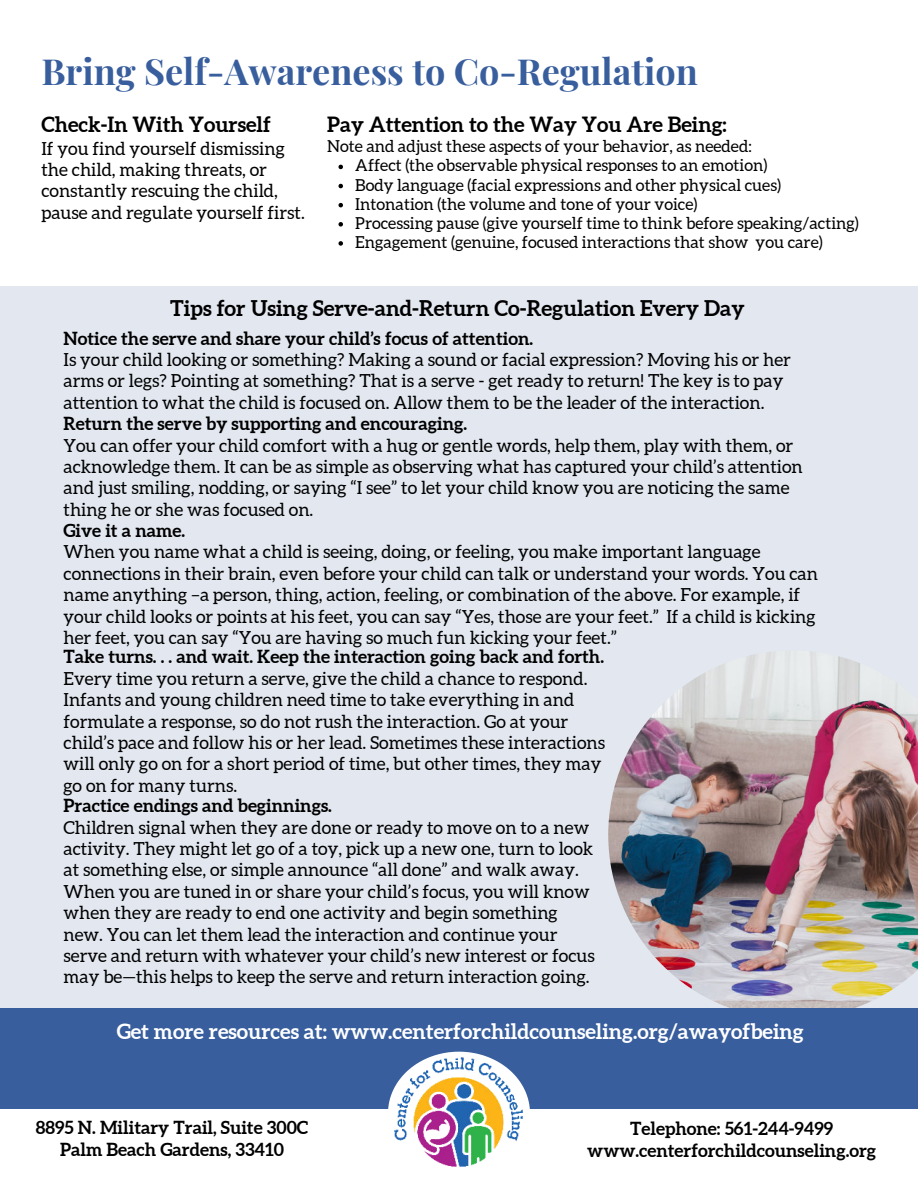
<style>
.page{position:relative;width:918px;height:1188px;background:#fff}
.page>*{position:absolute;margin:0;border:0;box-sizing:border-box;transform-origin:0 0}
.t1{font:700 36px "Playfair Display";color:#385e9d}
.t2{font:700 21.6px "Aleo";color:#000}
.t3{font:700 21px "Aleo";color:#fff}
.t4{font:700 21px "Aleo";color:#000}
.t5{font:18px/21.3px "Aleo";color:#000}
.t6{font:700 18px/21.3px "Aleo";color:#000;text-align:center}
.t7{font:16.5px/19.2px "Aleo";color:#000}
</style>
<div class="page">
<div style="left:0;top:287px;width:918px;height:746px;background:#e2e7f0"></div>
<img style="left:608px;top:651px;width:310px;height:358px">
<div style="left:0;top:1009px;width:918px;height:100px;background:#385e9d"></div>
<img style="left:388px;top:1051px;width:140px;height:116px">
<svg style="left:338px;top:165px;width:5px;height:4px"></svg>
<svg style="left:338px;top:184px;width:5px;height:4px"></svg>
<svg style="left:338px;top:203px;width:5px;height:4px"></svg>
<svg style="left:338px;top:222px;width:5px;height:5px"></svg>
<svg style="left:338px;top:241px;width:5px;height:5px"></svg>
<h1 class="t1" style="left:41px;top:43px;width:658px">Bring Self-Awareness to Co-Regulation</h1>
<p class="t4" style="left:41px;top:112px;width:231px">Check-In With Yourself</p>
<p class="t5" style="left:41px;top:137px;width:265px">If you find yourself dismissing the child, making threats, or constantly rescuing the child, pause and regulate yourself first.</p>
<p class="t4" style="left:327px;top:112px;width:401px">Pay Attention to the Way You Are Being:</p>
<p class="t7" style="left:327px;top:137px;width:426px">Note and adjust these aspects of your behavior, as needed:</p>
<p class="t7" style="left:355px;top:156px;width:505px">Affect (the observable physical responses to an emotion)<br>Body language (facial expressions and other physical cues)<br>Intonation (the volume and tone of your voice)<br>Processing pause (give yourself time to think before speaking/acting)<br>Engagement (genuine, focused interactions that show you care)</p>
<p class="t2" style="left:170px;top:296px;width:576px">Tips for Using Serve-and-Return Co-Regulation Every Day</p>
<p class="t6" style="left:64px;top:327px;width:471px">Notice the serve and share your child’s focus of attention.</p>
<p class="t5" style="left:64px;top:349px;width:729px">Is your child looking or something? Making a sound or facial expression? Moving his or her arms or legs? Pointing at something? That is a serve - get ready to return! The key is to pay attention to what the child is focused on. Allow them to be the leader of the interaction.</p>
<p class="t6" style="left:64px;top:413px;width:405px">Return the serve by supporting and encouraging.</p>
<p class="t5" style="left:64px;top:434px;width:741px">You can offer your child comfort with a hug or gentle words, help them, play with them, or acknowledge them. It can be as simple as observing what has captured your child’s attention and just smiling, nodding, or saying “I see” to let your child know you are noticing the same thing he or she was focused on.</p>
<p class="t6" style="left:64px;top:520px;width:123px">Give it a name.</p>
<p class="t5" style="left:64px;top:541px;width:756px">When you name what a child is seeing, doing, or feeling, you make important language connections in their brain, even before your child can talk or understand your words. You can name anything –a person, thing, action, feeling, or combination of the above. For example, if your child looks or points at his feet, you can say “Yes, those are your feet.” If a child is kicking her feet, you can say “You are having so much fun kicking your feet.”</p>
<p class="t6" style="left:64px;top:646px;width:542px">Take turns. . . and wait. Keep the interaction going back and forth.</p>
<p class="t5" style="left:64px;top:668px;width:543px">Every time you return a serve, give the child a chance to respond.<br>Infants and young children need time to take everything in and formulate a response, so do not rush the interaction. Go at your child’s pace and follow his or her lead. Sometimes these interactions will only go on for a short period of time, but other times, they may go on for many turns.</p>
<p class="t6" style="left:64px;top:795px;width:270px">Practice endings and beginnings.</p>
<p class="t5" style="left:64px;top:816px;width:533px">Children signal when they are done or ready to move on to a new activity. They might let go of a toy, pick up a new one, turn to look at something else, or simple announce “all done” and walk away.<br>When you are tuned in or share your child’s focus, you will know when they are ready to end one activity and begin something new. You can let them lead the interaction and continue your serve and return with whatever your child’s new interest or focus may be—this helps to keep the serve and return interaction going.</p>
<p class="t3" style="left:117px;top:1020px;width:689px">Get more resources at: www.centerforchildcounseling.org/awayofbeing</p>
<p class="t6" style="left:36px;top:1117px;width:274px">8895 N. Military Trail, Suite 300C<br>Palm Beach Gardens, 33410</p>
<p class="t6" style="left:587px;top:1118px;width:290px">Telephone: 561-244-9499 www.centerforchildcounseling.org</p>
</div>
